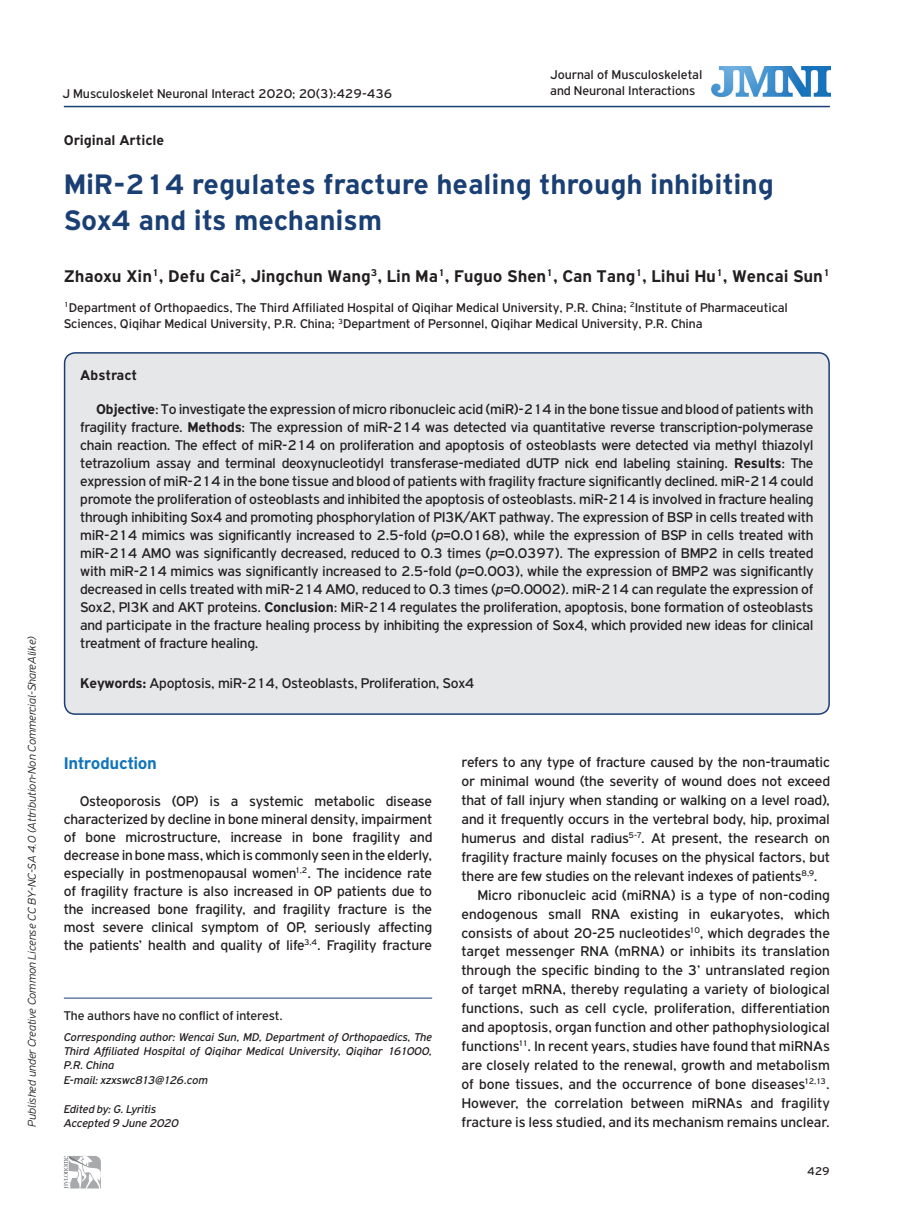
<style>
.page{position:relative;width:915px;height:1212px;background:#fff}
.page>*{position:absolute;margin:0;border:0;box-sizing:border-box;transform-origin:0 0}
.BASIC_TITLE{font:700 30px/36px "PF Highway Gothic";color:#1a3f74}
.AUTHOR{font:700 18px "PF Highway Gothic";color:#231f20}
.TITLE_BOLD{font:700 18px "PF Highway Gothic";letter-spacing:-.02em;color:#1074bc}
.TEXT_BASIC{font:15px/18.9px "PF Highway Gothic";letter-spacing:-.01em;color:#231f20;text-align:justify}
.TEXT_ABSTRACT{font:15px/18px "PF Highway Gothic";letter-spacing:-.015em;color:#231f20;text-align:justify}
.TEXT_KEYWORDS{font:15px "PF Highway Gothic";letter-spacing:-.015em;color:#231f20}
.TYPE_OF_ARTICLE{font:700 15px "PF Highway Gothic";color:#231f20}
.TITLE_ABSTRACT{font:700 15px "PF Highway Gothic";color:#231f20}
.TITLE_ADDRESS{font:13.5px/16.2px "PF Highway Gothic";color:#231f20}
.CONFLICT_OF_INTEREST{font:13.5px "PF Highway Gothic";letter-spacing:-.01em;color:#231f20}
.CORRESPONDING_AUTHOR{font:italic 12px/14.4px "PF Highway Gothic";letter-spacing:-.01em;color:#231f20;text-align:justify}
.t1{font:italic 300 12px "PF Highway Gothic";color:#231f20}
.t2{font:12px "PF Highway Gothic";color:#231f20}
.s1{font-weight:700}
.s2{font-style:italic}
</style>
<div class="page">
<hr style="left:64px;top:106px;width:765px;height:1px;background:#1a3f74">
<div style="left:65px;top:353px;width:763px;height:361px;background:#e6e7e9;border-radius:11px"></div>
<div style="left:64px;top:352px;width:765px;height:363px;border:2px solid #1a3f74;border-radius:11px"></div>
<hr style="left:64px;top:998px;width:368px;height:1px;background:#1a3f74">
<img style="left:711px;top:66px;width:118px;height:31px">
<svg style="left:64px;top:1156px;width:37px;height:33px"></svg>
<p class="t1" style="left:25px;top:1127px;width:492px;rotate:-90deg">Published under Creative Common License CC BY-NC-SA 4.0 (Attribution-Non Commercial-ShareAlike)</p>
<p class="TITLE_ADDRESS" style="left:550px;top:66px;width:153px">Journal of Musculoskeletal</p>
<p class="TITLE_ADDRESS" style="left:62px;top:85px;width:331px">J Musculoskelet Neuronal Interact 2020; 20(3):429-436</p>
<p class="TITLE_ADDRESS" style="left:550px;top:82px;width:146px">and Neuronal Interactions</p>
<p class="TYPE_OF_ARTICLE" style="left:64px;top:132px;width:102px">Original Article</p>
<p class="BASIC_TITLE" style="left:64px;top:166px;width:711px">MiR-214 regulates fracture healing through inhibiting<br>Sox4 and its mechanism</p>
<p class="AUTHOR" style="left:64px;top:266px;width:767px">Zhaoxu Xin<sup>1</sup>, Defu Cai<sup>2</sup>, Jingchun Wang<sup>3</sup>, Lin Ma<sup>1</sup>, Fuguo Shen<sup>1</sup>, Can Tang<sup>1</sup>, Lihui Hu<sup>1</sup>, Wencai Sun<sup>1</sup></p>
<p class="TITLE_ADDRESS" style="left:64px;top:299px;width:725px"><sup>1</sup>Department of Orthopaedics, The Third Affiliated Hospital of Qiqihar Medical University, P.R. China; <sup>2</sup>Institute of Pharmaceutical<br>Sciences, Qiqihar Medical University, P.R. China; <sup>3</sup>Department of Personnel, Qiqihar Medical University, P.R. China</p>
<p class="TITLE_ABSTRACT" style="left:80px;top:367px;width:58px">Abstract</p>
<p class="TEXT_ABSTRACT" style="left:80px;top:400px;width:734px;text-indent:16px"><span class="s1">Objective</span>: To investigate the expression of micro ribonucleic acid (miR)-214 in the bone tissue and blood of patients with fragility fracture. <span class="s1">Methods</span>: The expression of miR-214 was detected via quantitative reverse transcription-polymerase chain reaction. The effect of miR-214 on proliferation and apoptosis of osteoblasts were detected via methyl thiazolyl tetrazolium assay and terminal deoxynucleotidyl transferase-mediated dUTP nick end labeling staining. <span class="s1">Results</span>: The expression of miR-214 in the bone tissue and blood of patients with fragility fracture significantly declined. miR-214 could promote the proliferation of osteoblasts and inhibited the apoptosis of osteoblasts. miR-214 is involved in fracture healing through inhibiting Sox4 and promoting phosphorylation of PI3K/AKT pathway. The expression of BSP in cells treated with miR-214 mimics was significantly increased to 2.5-fold (<span class="s2">p</span>=0.0168), while the expression of BSP in cells treated with miR-214 AMO was significantly decreased, reduced to 0.3 times (<span class="s2">p</span>=0.0397). The expression of BMP2 in cells treated with miR-214 mimics was significantly increased to 2.5-fold (<span class="s2">p</span>=0.003), while the expression of BMP2 was significantly decreased in cells treated with miR-214 AMO, reduced to 0.3 times (<span class="s2">p</span>=0.0002). miR-214 can regulate the expression of Sox2, PI3K and AKT proteins. <span class="s1">Conclusion</span>: MiR-214 regulates the proliferation, apoptosis, bone formation of osteoblasts and participate in the fracture healing process by inhibiting the expression of Sox4, which provided new ideas for clinical treatment of fracture healing.</p>
<p class="TEXT_KEYWORDS" style="left:80px;top:675px;width:395px"><span class="s1">Keywords:</span> Apoptosis, miR-214, Osteoblasts, Proliferation, Sox4</p>
<p class="TITLE_BOLD" style="left:64px;top:754px;width:95px">Introduction</p>
<p class="TEXT_BASIC" style="left:64px;top:792px;width:370px;line-height:18px;text-indent:16px">Osteoporosis (OP) is a systemic metabolic disease characterized by decline in bone mineral density, impairment of bone microstructure, increase in bone fragility and decrease in bone mass, which is commonly seen in the elderly, especially in postmenopausal women<sup>1,2</sup>. The incidence rate of fragility fracture is also increased in OP patients due to the increased bone fragility, and fragility fracture is the most severe clinical symptom of OP, seriously affecting the patients’ health and quality of life<sup>3,4</sup>. Fragility fracture</p>
<p class="CONFLICT_OF_INTEREST" style="left:64px;top:1008px;width:220px">The authors have no conflict of interest.</p>
<p class="CORRESPONDING_AUTHOR" style="left:64px;top:1029px;width:370px">Corresponding author: Wencai Sun, MD, Department of Orthopaedics, The Third Affiliated Hospital of Qiqihar Medical University, Qiqihar 161000, P.R. China</p>
<p class="CORRESPONDING_AUTHOR" style="left:64px;top:1072px;width:145px">E-mail: xzxswc813@126.com</p>
<p class="CORRESPONDING_AUTHOR" style="left:64px;top:1101px;width:94px">Edited by: G. Lyritis</p>
<p class="CORRESPONDING_AUTHOR" style="left:64px;top:1116px;width:116px">Accepted 9 June 2020</p>
<p class="TEXT_BASIC" style="left:461px;top:752px;width:370px">refers to any type of fracture caused by the non-traumatic or minimal wound (the severity of wound does not exceed that of fall injury when standing or walking on a level road), and it frequently occurs in the vertebral body, hip, proximal humerus and distal radius<sup>5-7</sup>. At present, the research on fragility fracture mainly focuses on the physical factors, but there are few studies on the relevant indexes of patients<sup>8,9</sup>.</p>
<p class="TEXT_BASIC" style="left:461px;top:885px;width:370px;text-indent:16px">Micro ribonucleic acid (miRNA) is a type of non-coding endogenous small RNA existing in eukaryotes, which consists of about 20-25 nucleotides<sup>10</sup>, which degrades the target messenger RNA (mRNA) or inhibits its translation through the specific binding to the 3’ untranslated region of target mRNA, thereby regulating a variety of biological functions, such as cell cycle, proliferation, differentiation and apoptosis, organ function and other pathophysiological functions<sup>11</sup>. In recent years, studies have found that miRNAs are closely related to the renewal, growth and metabolism of bone tissues, and the occurrence of bone diseases<sup>12,13</sup>.<br>However, the correlation between miRNAs and fragility fracture is less studied, and its mechanism remains unclear.</p>
<p class="t2" style="left:806px;top:1165px;width:24px">429</p>
</div>
